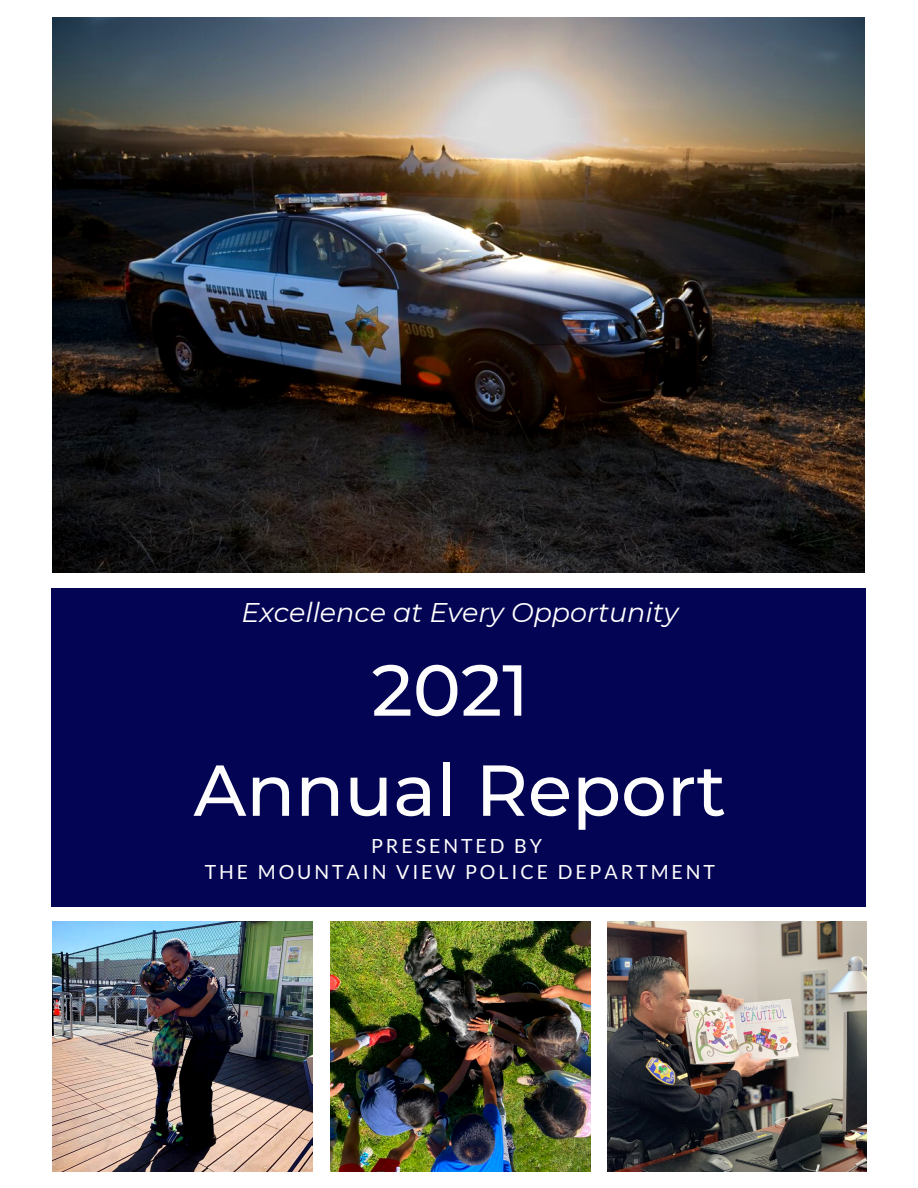
<style>
.page{position:relative;width:918px;height:1188px;background:#fff}
.page>*{position:absolute;margin:0;border:0;box-sizing:border-box;transform-origin:0 0}
.t1{font:500 72px/100.2px "Montserrat";color:#fdfdfd;text-align:center}
.t2{font:italic 27px "Montserrat";color:#fff}
.t3{font:19.5px/26.5px "Lato";letter-spacing:.15em;color:#fdfdfd;text-align:center}
</style>
<div class="page">
<img style="left:52px;top:18px;width:813px;height:554px">
<div style="left:52px;top:589px;width:814px;height:318px;background:#040455"></div>
<img style="left:52px;top:921px;width:260px;height:251px">
<img style="left:330px;top:921px;width:260px;height:251px">
<img style="left:607px;top:921px;width:260px;height:251px">
<h2 class="t2" style="left:241px;top:596px;width:438px">Excellence at Every Opportunity</h2>
<h1 class="t1" style="left:194px;top:640px;width:534px">2021<br>Annual Report</h1>
<p class="t3" style="left:205px;top:832px;width:512px">PRESENTED BY<br>THE MOUNTAIN VIEW POLICE DEPARTMENT</p>
</div>
